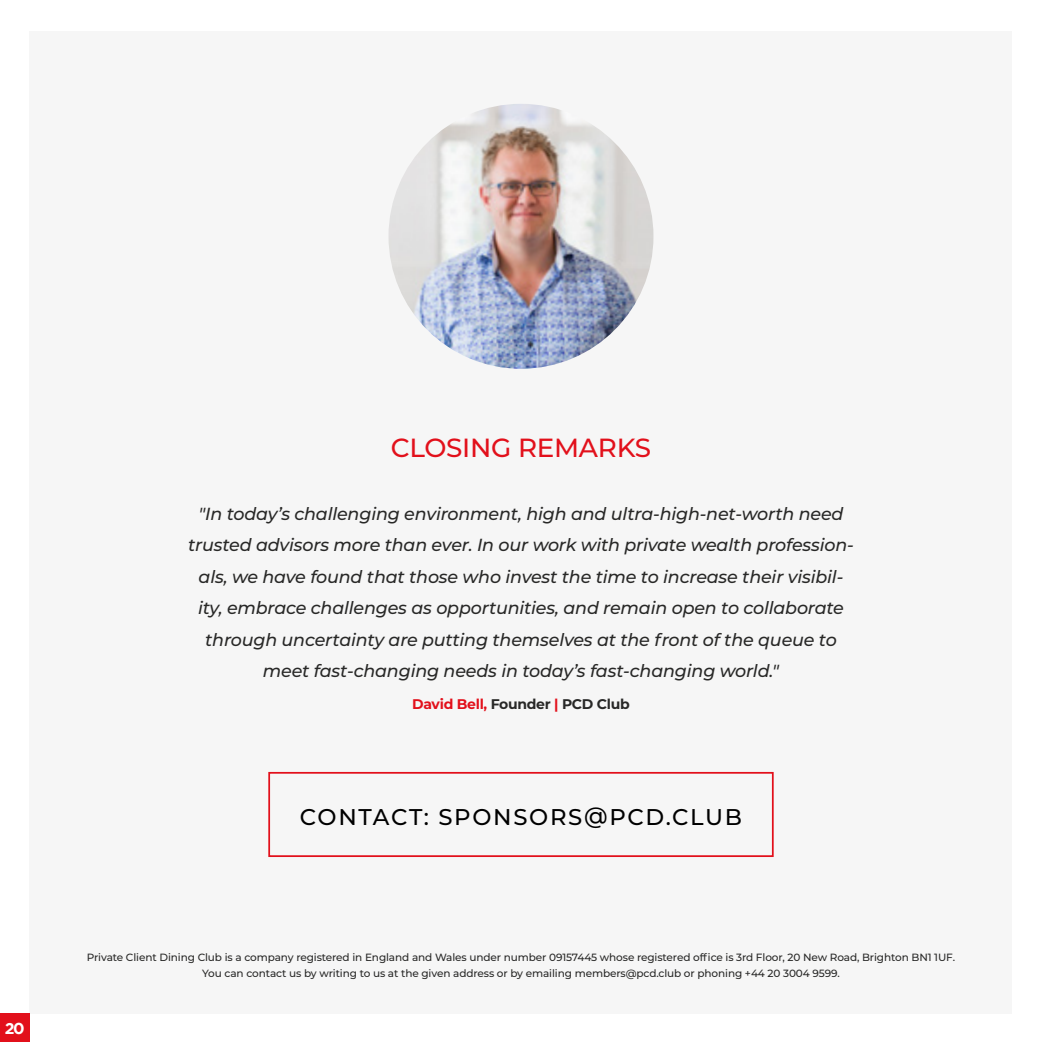
<style>
.page{position:relative;width:1042px;height:1042px;background:#fff}
.page>*{position:absolute;margin:0;border:0;box-sizing:border-box;transform-origin:0 0}
.t1{font:500 26.25px "Montserrat";letter-spacing:-.01em;color:#e2101b}
.t2{font:500 22.75px "Montserrat";letter-spacing:.075em;color:#000}
.t3{font:italic 500 17.5px/31.5px "Montserrat";letter-spacing:-.01em;color:#282827;text-align:center}
.t4{font:700 15.75px "Gotham";color:#fff}
.t5{font:700 14px "Montserrat";letter-spacing:-.02em;color:#282827}
.t6{font:500 10.5px/15.8px "Montserrat";letter-spacing:-.01em;color:#282827;text-align:center}
.s1{color:#e2101b}
</style>
<div class="page">
<div style="left:30px;top:32px;width:982px;height:982px;background:#f6f6f6"></div>
<img style="left:388px;top:104px;width:265px;height:265px;border-radius:132px">
<div style="left:268px;top:772px;width:505px;height:85px;border:2px solid #e2101b"></div>
<div style="left:0;top:1014px;width:30px;height:28px;background:#e2101b"></div>
<p class="t4" style="left:5px;top:1019px;width:21px">20</p>
<h1 class="t1" style="left:391px;top:429px;width:262px">CLOSING REMARKS</h1>
<p class="t3" style="left:188px;top:497px;width:667px">"In today’s challenging environment, high and ultra-high-net-worth need trusted advisors more than ever. In our work with private wealth profession&shy;als, we have found that those who invest the time to increase their visibil&shy;ity, embrace challenges as opportunities, and remain open to collaborate through uncertainty are putting themselves at the front of the queue to meet fast-changing needs in today’s fast-changing world."</p>
<p class="t5" style="left:412px;top:694px;width:219px"><span class="s1">David Bell,</span> Founder <span class="s1">|</span> PCD Club</p>
<h2 class="t2" style="left:300px;top:801px;width:444px">CONTACT: SPONSORS@PCD.CLUB</h2>
<p class="t6" style="left:87px;top:949px;width:869px">Private Client Dining Club is a company registered in England and Wales under number 09157445 whose registered office is 3rd Floor, 20 New Road, Brighton BN1 1UF.<br>You can contact us by writing to us at the given address or by emailing members@pcd.club or phoning +44 20 3004 9599.</p>
</div>
